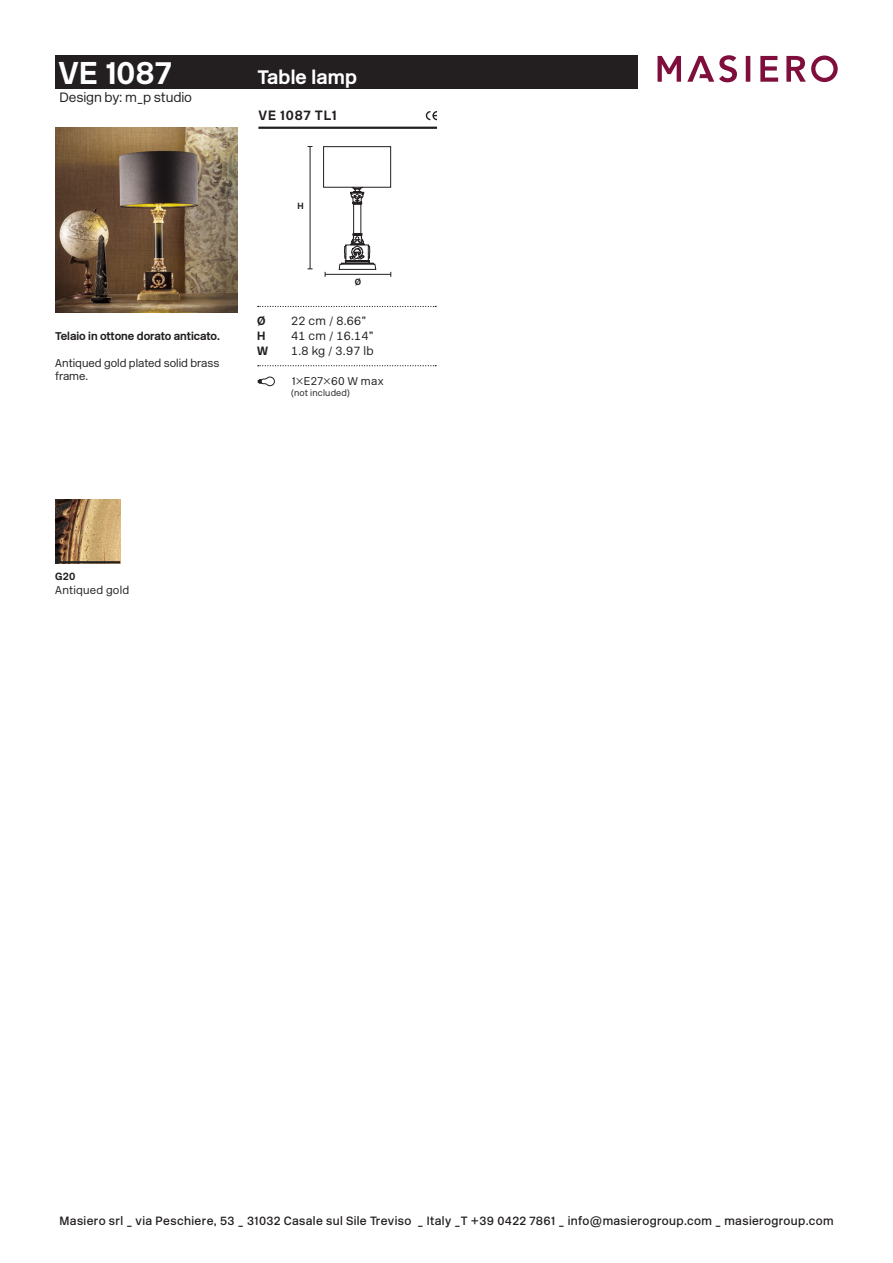
<style>
.page{position:relative;width:893px;height:1263px;background:#fff}
.page>*{position:absolute;margin:0;border:0;box-sizing:border-box;transform-origin:0 0}
.t1{font:700 31.5px "New Rail Alphabet";letter-spacing:.01em;color:#fff}
.t2{font:700 19.5px "New Rail Alphabet";letter-spacing:.01em;color:#fff}
.t3{font:300 13.5px "New Rail Alphabet";letter-spacing:-.01em;color:#231f20}
.TECNICO_codice_prodo{font:700 13.5px "New Rail Alphabet";letter-spacing:.06em;color:#231f20}
.t4{font:500 12px "New Rail Alphabet";letter-spacing:.03em;color:#231f20}
.TABELLA_dati{font:300 12px "New Rail Alphabet";letter-spacing:.02em;color:#231f20}
.TABELLA_dati-2{font:700 12px "New Rail Alphabet";color:#231f20}
.TECNICO_dati{font:300 11.25px/13.5px "New Rail Alphabet";color:#231f20}
.t5{font:700 11.25px "New Rail Alphabet";color:#231f20}
.APERTURA_dida_immagi{font:300 11.25px "New Rail Alphabet";letter-spacing:.02em;color:#231f20}
.APERTURA_dida_immagi-2{font:700 10.5px "New Rail Alphabet";color:#231f20}
.TABELLA_lighting_sys{font:300 9px "New Rail Alphabet";letter-spacing:.02em;color:#231f20}
.DISEGNO_quote{font:700 9px "New Rail Alphabet";color:#231f20}
</style>
<div class="page">
<svg style="left:657px;top:55px;width:181px;height:27px"></svg>
<img style="left:55px;top:500px;width:65px;height:61px">
<div style="left:55px;top:55px;width:583px;height:34px;background:#231f20"></div>
<hr style="left:258px;top:127px;width:179px;height:2px;background:#231f20">
<svg style="left:426px;top:111px;width:11px;height:9px"></svg>
<img style="left:55px;top:128px;width:182px;height:185px">
<hr style="left:55px;top:561px;width:65px;height:2px;background:#231f20">
<svg style="left:258px;top:306px;width:178px;height:1px"></svg>
<svg style="left:258px;top:365px;width:178px;height:1px"></svg>
<svg style="left:258px;top:376px;width:17px;height:10px"></svg>
<hr style="left:310px;top:146px;width:1px;height:123px;background:#231f20">
<svg style="left:323px;top:146px;width:69px;height:131px"></svg>
<p class="t1" style="left:58px;top:52px;width:115px">VE 1087</p>
<p class="t2" style="left:257px;top:64px;width:101px">Table lamp</p>
<p class="t3" style="left:60px;top:89px;width:134px">Design by: m_p studio</p>
<p class="TECNICO_codice_prodo" style="left:258px;top:106px;width:79px">VE 1087 TL1</p>
<p class="t5" style="left:55px;top:328px;width:166px">Telaio in ottone dorato anticato.</p>
<p class="TECNICO_dati" style="left:55px;top:356px;width:166px">Antiqued gold plated solid brass frame.</p>
<p class="DISEGNO_quote" style="left:297px;top:200px;width:8px">H</p>
<p class="DISEGNO_quote" style="left:355px;top:276px;width:8px">Ø</p>
<p class="TABELLA_dati-2" style="left:257px;top:313px;width:10px">Ø</p>
<p class="TABELLA_dati" style="left:291px;top:313px;width:77px">22 cm / 8.66”</p>
<p class="TABELLA_dati-2" style="left:257px;top:328px;width:10px">H</p>
<p class="TABELLA_dati" style="left:291px;top:328px;width:84px">41 cm / 16.14”</p>
<p class="TABELLA_dati-2" style="left:257px;top:343px;width:12px">W</p>
<p class="TABELLA_dati" style="left:291px;top:343px;width:84px">1.8 kg / 3.97 lb</p>
<p class="TECNICO_dati" style="left:292px;top:374px;width:93px">1×E27×60 W max</p>
<p class="TABELLA_lighting_sys" style="left:291px;top:386px;width:60px">(not included)</p>
<p class="APERTURA_dida_immagi-2" style="left:55px;top:569px;width:22px">G20</p>
<p class="APERTURA_dida_immagi" style="left:55px;top:583px;width:75px">Antiqued gold</p>
<p class="t4" style="left:60px;top:1213px;width:776px">Masiero srl _ via Peschiere, 53 _ 31032 Casale sul Sile Treviso _ Italy _T +39 0422 7861 _ info@masierogroup.com _ masierogroup.com</p>
</div>
